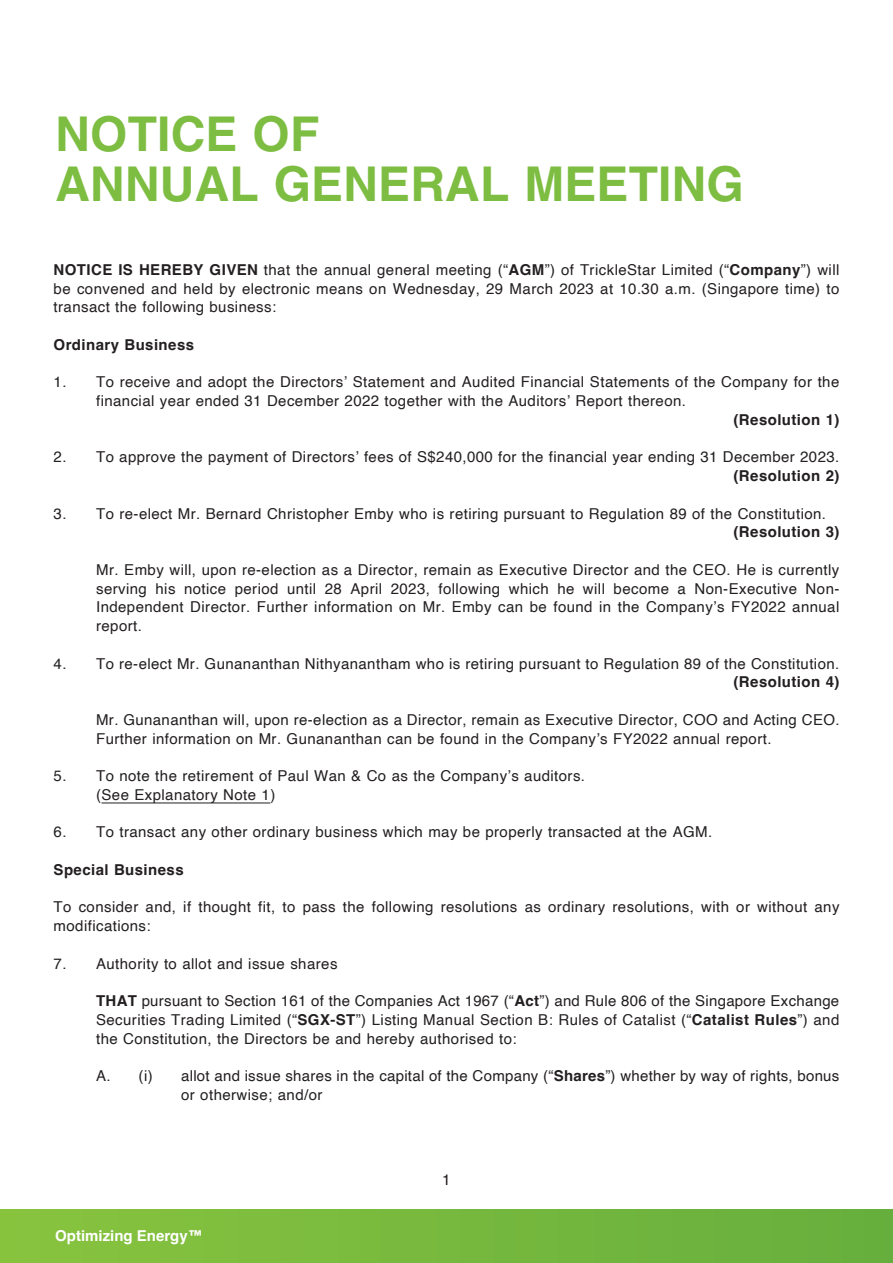
<style>
.page{position:relative;width:893px;height:1263px;background:#fff}
.page>*{position:absolute;margin:0;border:0;box-sizing:border-box;transform-origin:0 0}
.t1{font:700 48px/49.5px "Helvetica LT Std";letter-spacing:.005em;color:#7dbd41}
._00_E_Body_Text{font:15px/18.8px "Helvetica";letter-spacing:.03em;color:#231f20}
._00_E_Body_Text-2{font:700 15px "Helvetica";letter-spacing:.03em;color:#231f20}
.t2{font:700 15px "Helvetica";color:#fff}
.t3{font:15px "Helvetica LT Std";color:#231f20}
.s1{font-weight:700}
</style>
<div class="page">
<div style="left:0;top:1209px;width:893px;height:54px;background:linear-gradient(to right,#88c33e,#66af3e)"></div>
<hr style="left:102px;top:803px;width:168px;height:1px;background:#231f20">
<h1 class="t1" style="left:55px;top:109px;width:690px">NOTICE OF<br>ANNUAL GENERAL MEETING</h1>
<p class="_00_E_Body_Text" style="left:54px;top:261px;width:787px;text-align:justify"><span class="s1">NOTICE IS HEREBY GIVEN</span> that the annual general meeting (“<span class="s1">AGM</span>”) of TrickleStar Limited (“<span class="s1">Company</span>”) will be convened and held by electronic means on Wednesday, 29 March 2023 at 10.30 a.m. (Singapore time) to transact the following business:</p>
<p class="_00_E_Body_Text-2" style="left:54px;top:335px;width:142px">Ordinary Business</p>
<p class="_00_E_Body_Text" style="left:96px;top:373px;width:745px;text-indent:-43px">1. To receive and adopt the Directors’ Statement and Audited Financial Statements of the Company for the financial year ended 31 December 2022 together with the Auditors’ Report thereon.</p>
<p class="_00_E_Body_Text-2" style="left:734px;top:410px;width:107px">(Resolution 1)</p>
<p class="_00_E_Body_Text" style="left:54px;top:448px;width:787px">2. To approve the payment of Directors’ fees of S$240,000 for the financial year ending 31 December 2023.</p>
<p class="_00_E_Body_Text-2" style="left:734px;top:467px;width:107px">(Resolution 2)</p>
<p class="_00_E_Body_Text" style="left:54px;top:504px;width:774px">3. To re-elect Mr. Bernard Christopher Emby who is retiring pursuant to Regulation 89 of the Constitution.</p>
<p class="_00_E_Body_Text-2" style="left:734px;top:523px;width:107px">(Resolution 3)</p>
<p class="_00_E_Body_Text" style="left:96px;top:561px;width:745px;text-align:justify">Mr. Emby will, upon re-election as a Director, remain as Executive Director and the CEO. He is currently serving his notice period until 28 April 2023, following which he will become a Non-Executive Non-Independent Director. Further information on Mr. Emby can be found in the Company’s FY2022 annual report.</p>
<p class="_00_E_Body_Text" style="left:54px;top:654px;width:787px">4. To re-elect Mr. Gunananthan Nithyanantham who is retiring pursuant to Regulation 89 of the Constitution.</p>
<p class="_00_E_Body_Text-2" style="left:734px;top:673px;width:107px">(Resolution 4)</p>
<p class="_00_E_Body_Text" style="left:96px;top:711px;width:745px">Mr. Gunananthan will, upon re-election as a Director, remain as Executive Director, COO and Acting CEO.<br>Further information on Mr. Gunananthan can be found in the Company’s FY2022 annual report.</p>
<p class="_00_E_Body_Text" style="left:54px;top:767px;width:533px">5. To note the retirement of Paul Wan &amp; Co as the Company’s auditors.</p>
<p class="_00_E_Body_Text" style="left:96px;top:786px;width:181px">(See Explanatory Note 1)</p>
<p class="_00_E_Body_Text" style="left:54px;top:823px;width:660px">6. To transact any other ordinary business which may be properly transacted at the AGM.</p>
<p class="_00_E_Body_Text-2" style="left:54px;top:860px;width:132px">Special Business</p>
<p class="_00_E_Body_Text" style="left:54px;top:898px;width:787px">To consider and, if thought fit, to pass the following resolutions as ordinary resolutions, with or without any modifications:</p>
<p class="_00_E_Body_Text" style="left:54px;top:954px;width:285px">7. Authority to allot and issue shares</p>
<p class="_00_E_Body_Text" style="left:96px;top:992px;width:745px;text-align:justify"><span class="s1">THAT</span> pursuant to Section 161 of the Companies Act 1967 (“<span class="s1">Act</span>”) and Rule 806 of the Singapore Exchange Securities Trading Limited (“<span class="s1">SGX-ST</span>”) Listing Manual Section B: Rules of Catalist (“<span class="s1">Catalist Rules</span>”) and the Constitution, the Directors be and hereby authorised to:</p>
<p class="_00_E_Body_Text" style="left:96px;top:1067px;width:58px">A. (i)</p>
<p class="_00_E_Body_Text" style="left:181px;top:1067px;width:660px">allot and issue shares in the capital of the Company (“<span class="s1">Shares</span>”) whether by way of rights, bonus or otherwise; and/or</p>
<p class="t2" style="left:55px;top:1226px;width:149px">Optimizing Energy™</p>
<p class="t3" style="left:442px;top:1171px;width:10px">1</p>
</div>
